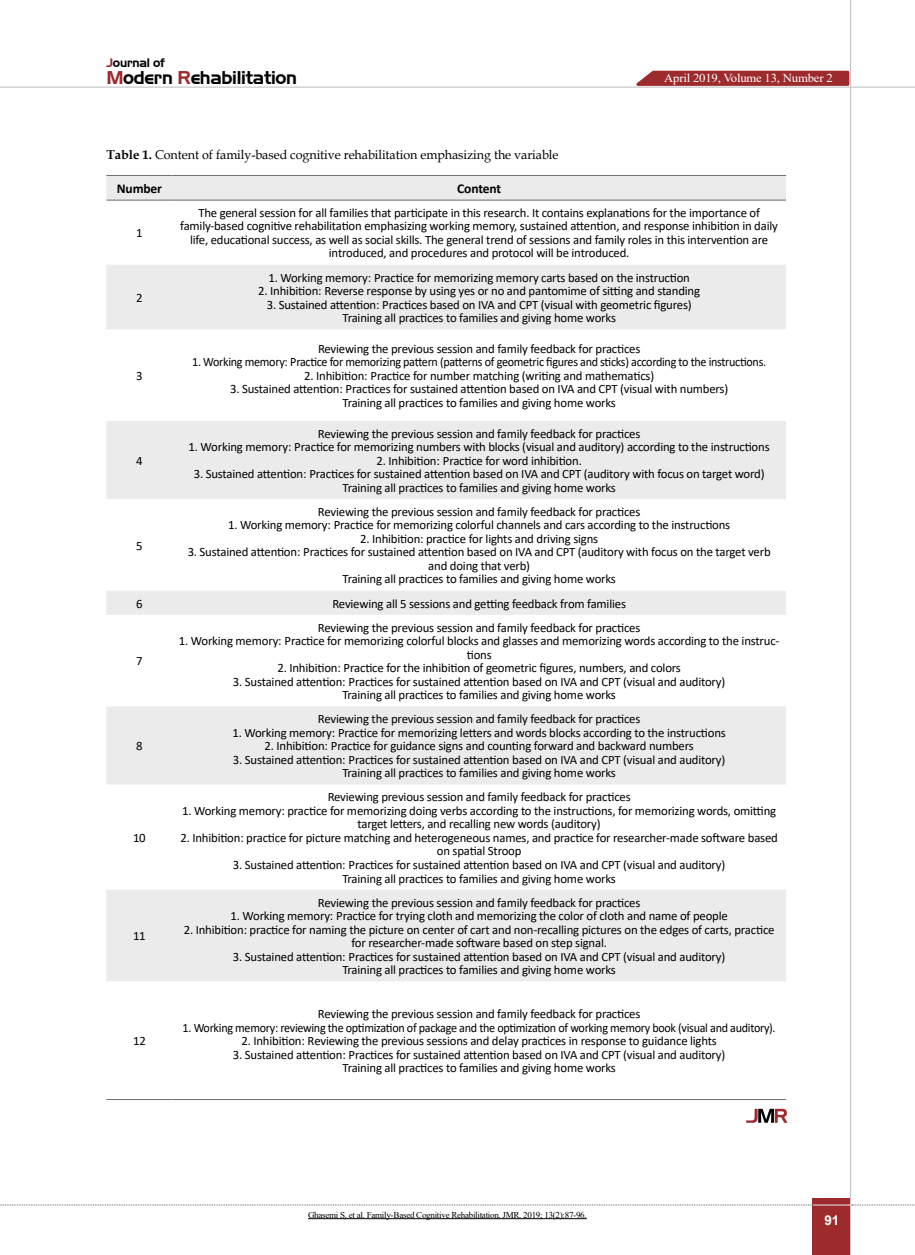
<style>
.page{position:relative;width:915px;height:1255px;background:#fff}
.page>*{position:absolute;margin:0;border:0;box-sizing:border-box;transform-origin:0 0}
.t1{font:18px "Aero Regular SWFTE";letter-spacing:-.015em;color:#000}
.t2{font:700 13.5px "Calibri";letter-spacing:-.01em;color:#000}
.t3{font:700 13.5px "Arial";color:#fff}
.t4{font:12.75px/13.5px "Calibri";letter-spacing:-.015em;color:#000;text-align:center}
.t5{font:12.75px "Calibri";letter-spacing:-.015em;color:#000;scale:.95 1}
.t6{font:12.75px "Book Antiqua";letter-spacing:-.005em;color:#000}
.t7{font:12.15px "Times New Roman";letter-spacing:-.015em;color:#fff;scale:1.05 1}
.t8{font:12px "Aero Regular SWFTE";letter-spacing:-.015em;color:#000}
.t9{font:9px "Times New Roman";letter-spacing:-.03em;color:#000}
.s1{color:#9d2a2d}
.s2{font-weight:700}
</style>
<div class="page">
<div style="left:812px;top:1198px;width:38px;height:56px;background:#9d2a2d"></div>
<hr style="left:849px;top:0;width:1px;height:1254px;background:#c2c4c6">
<hr style="left:0;top:87px;width:914px;height:1px;background:#c2c4c6">
<hr style="left:812px;top:1204px;width:38px;height:1px;background:#ebebec">
<svg style="left:0;top:1204px;width:812px;height:1px"></svg>
<svg style="left:851px;top:1204px;width:64px;height:1px"></svg>
<svg style="left:106px;top:176px;width:679px;height:805px"></svg>
<hr style="left:172px;top:175px;width:613px;height:1px;background:#6d6e71">
<hr style="left:106px;top:175px;width:66px;height:1px;background:#6d6e71">
<hr style="left:172px;top:200px;width:613px;height:1px;background:#6d6e71">
<hr style="left:106px;top:200px;width:66px;height:1px;background:#6d6e71">
<hr style="left:172px;top:1099px;width:613px;height:1px;background:#6d6e71">
<hr style="left:106px;top:1099px;width:66px;height:1px;background:#6d6e71">
<svg style="left:746px;top:1108px;width:41px;height:14px"></svg>
<hr style="left:308px;top:1218px;width:278px;height:1px;background:#000">
<svg style="left:629px;top:69px;width:221px;height:18px;background:#b05658"></svg>
<p class="t8" style="left:106px;top:55px;width:60px"><span class="s1">J</span>ournal of</p>
<h1 class="t1" style="left:106px;top:67px;width:192px"><span class="s1">M</span>odern <span class="s1">R</span>ehabilitation</h1>
<p class="t7" style="left:664px;top:69px;width:162px">April 2019, Volume 13, Number 2</p>
<p class="t6" style="left:106px;top:146px;width:453px"><span class="s2">Table 1.</span> Content of family-based cognitive rehabilitation emphasizing the variable</p>
<p class="t2" style="left:117px;top:179px;width:47px">Number</p>
<p class="t2" style="left:457px;top:179px;width:45px">Content</p>
<p class="t4" style="left:180px;top:206px;width:599px">The general session for all families that participate in this research. It contains explanations for the importance of family-based cognitive rehabilitation emphasizing working memory, sustained attention, and response inhibition in daily life, educational success, as well as social skills. The general trend of sessions and family roles in this intervention are introduced, and procedures and protocol will be introduced.</p>
<p class="t4" style="left:136px;top:226px;width:8px">1</p>
<p class="t4" style="left:136px;top:290px;width:8px">2</p>
<p class="t4" style="left:136px;top:368px;width:8px">3</p>
<p class="t4" style="left:136px;top:453px;width:8px">4</p>
<p class="t4" style="left:136px;top:538px;width:8px">5</p>
<p class="t4" style="left:268px;top:270px;width:423px">1. Working memory: Practice for memorizing memory carts based on the instruction</p>
<p class="t4" style="left:258px;top:284px;width:443px">2. Inhibition: Reverse response by using yes or no and pantomime of sitting and standing</p>
<p class="t4" style="left:267px;top:297px;width:426px">3. Sustained attention: Practices based on IVA and CPT (visual with geometric figures)<br>Training all practices to families and giving home works</p>
<p class="t4" style="left:318px;top:341px;width:324px">Reviewing the previous session and family feedback for practices</p>
<p class="t5" style="left:192px;top:353px;width:605px">1. Working memory: Practice for memorizing pattern (patterns of geometric figures and sticks) according to the instructions.</p>
<p class="t4" style="left:304px;top:368px;width:351px">2. Inhibition: Practice for number matching (writing and mathematics)</p>
<p class="t4" style="left:230px;top:382px;width:499px">3. Sustained attention: Practices for sustained attention based on IVA and CPT (visual with numbers)<br>Training all practices to families and giving home works</p>
<p class="t4" style="left:318px;top:426px;width:324px">Reviewing the previous session and family feedback for practices</p>
<p class="t4" style="left:188px;top:440px;width:582px">1. Working memory: Practice for memorizing numbers with blocks (visual and auditory) according to the instructions</p>
<p class="t4" style="left:376px;top:453px;width:207px">2. Inhibition: Practice for word inhibition.</p>
<p class="t4" style="left:194px;top:467px;width:572px">3. Sustained attention: Practices for sustained attention based on IVA and CPT (auditory with focus on target word)<br>Training all practices to families and giving home works</p>
<p class="t4" style="left:318px;top:504px;width:324px">Reviewing the previous session and family feedback for practices</p>
<p class="t4" style="left:228px;top:518px;width:503px">1. Working memory: Practice for memorizing colorful channels and cars according to the instructions</p>
<p class="t4" style="left:360px;top:531px;width:239px">2. Inhibition: practice for lights and driving signs</p>
<p class="t4" style="left:187px;top:545px;width:584px">3. Sustained attention: Practices for sustained attention based on IVA and CPT (auditory with focus on the target verb and doing that verb)<br>Training all practices to families and giving home works</p>
<p class="t4" style="left:136px;top:596px;width:8px">6</p>
<p class="t4" style="left:318px;top:591px;width:324px;line-height:24.2px">Reviewing all 5 sessions and getting feedback from families<br>Reviewing the previous session and family feedback for practices</p>
<p class="t4" style="left:179px;top:634px;width:602px">1. Working memory: Practice for memorizing colorful blocks and glasses and memorizing words according to the instruc&shy;tions</p>
<p class="t4" style="left:277px;top:661px;width:405px">2. Inhibition: Practice for the inhibition of geometric figures, numbers, and colors</p>
<p class="t4" style="left:233px;top:674px;width:493px">3. Sustained attention: Practices for sustained attention based on IVA and CPT (visual and auditory)<br>Training all practices to families and giving home works</p>
<p class="t4" style="left:136px;top:654px;width:8px">7</p>
<p class="t4" style="left:136px;top:739px;width:8px">8</p>
<p class="t4" style="left:133px;top:830px;width:14px">10</p>
<p class="t4" style="left:133px;top:929px;width:14px">11</p>
<p class="t4" style="left:133px;top:1033px;width:14px">12</p>
<p class="t4" style="left:318px;top:712px;width:324px">Reviewing the previous session and family feedback for practices</p>
<p class="t4" style="left:232px;top:725px;width:495px">1. Working memory: Practice for memorizing letters and words blocks according to the instructions</p>
<p class="t4" style="left:264px;top:739px;width:430px">2. Inhibition: Practice for guidance signs and counting forward and backward numbers</p>
<p class="t4" style="left:233px;top:752px;width:493px">3. Sustained attention: Practices for sustained attention based on IVA and CPT (visual and auditory)<br>Training all practices to families and giving home works</p>
<p class="t4" style="left:327px;top:790px;width:304px">Reviewing previous session and family feedback for practices</p>
<p class="t4" style="left:182px;top:803px;width:595px">1. Working memory: practice for memorizing doing verbs according to the instructions, for memorizing words, omitting target letters, and recalling new words (auditory)</p>
<p class="t4" style="left:180px;top:830px;width:599px">2. Inhibition: practice for picture matching and heterogeneous names, and practice for researcher-made software based on spatial Stroop</p>
<p class="t4" style="left:233px;top:857px;width:493px">3. Sustained attention: Practices for sustained attention based on IVA and CPT (visual and auditory)<br>Training all practices to families and giving home works</p>
<p class="t4" style="left:318px;top:895px;width:324px">Reviewing the previous session and family feedback for practices</p>
<p class="t4" style="left:230px;top:908px;width:498px">1. Working memory: Practice for trying cloth and memorizing the color of cloth and name of people</p>
<p class="t4" style="left:184px;top:922px;width:592px">2. Inhibition: practice for naming the picture on center of cart and non-recalling pictures on the edges of carts, practice for researcher-made software based on step signal.</p>
<p class="t4" style="left:233px;top:949px;width:493px">3. Sustained attention: Practices for sustained attention based on IVA and CPT (visual and auditory)<br>Training all practices to families and giving home works</p>
<p class="t4" style="left:318px;top:1006px;width:324px">Reviewing the previous session and family feedback for practices</p>
<p class="t5" style="left:182px;top:1018px;width:625px">1. Working memory: reviewing the optimization of package and the optimization of working memory book (visual and auditory).</p>
<p class="t4" style="left:241px;top:1033px;width:477px">2. Inhibition: Reviewing the previous sessions and delay practices in response to guidance lights</p>
<p class="t4" style="left:233px;top:1047px;width:493px">3. Sustained attention: Practices for sustained attention based on IVA and CPT (visual and auditory)<br>Training all practices to families and giving home works</p>
<p class="t9" style="left:308px;top:1208px;width:280px">Ghasemi S, et al. Family-Based Cognitive Rehabilitation. JMR. 2019; 13(2):87-96.</p>
<p class="t3" style="left:824px;top:1210px;width:17px">91</p>
</div>
